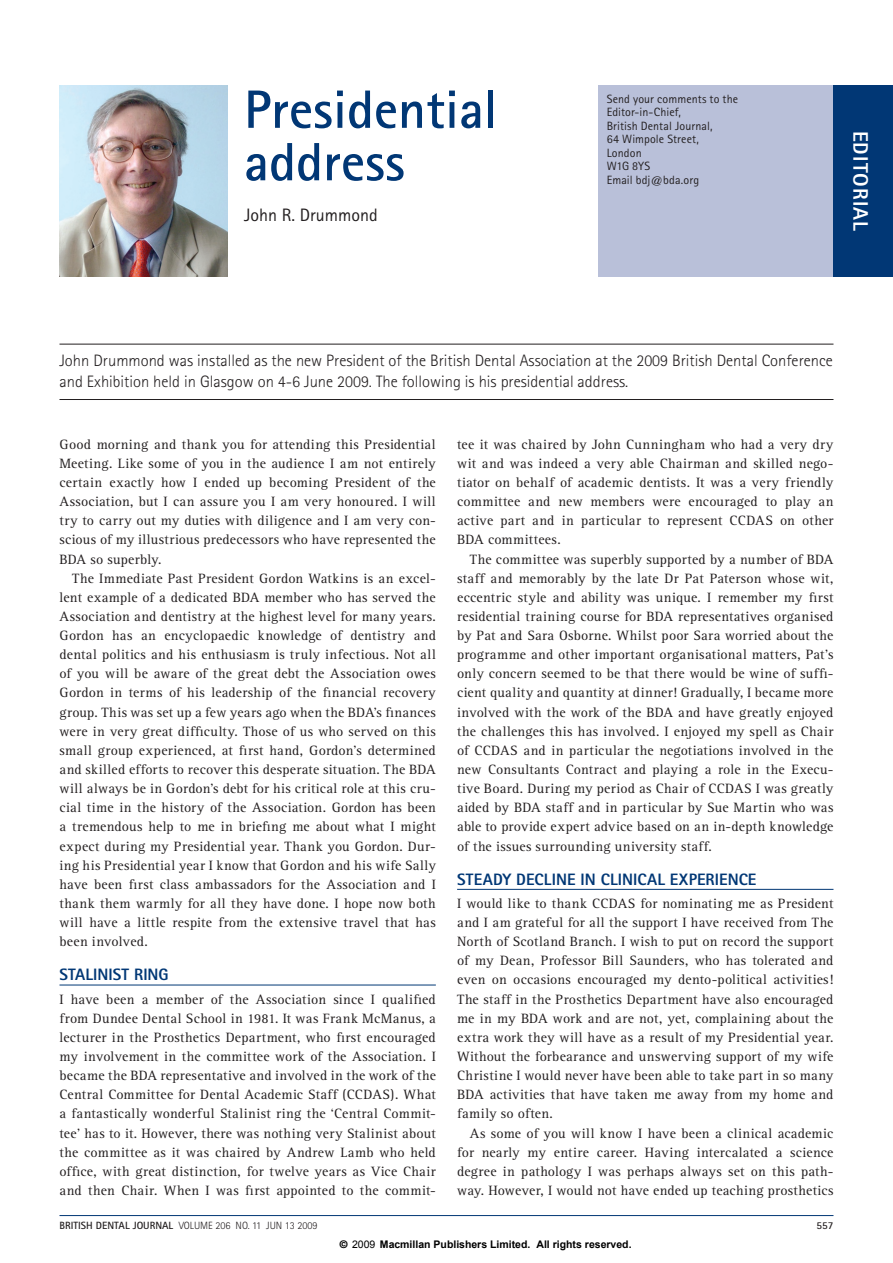
<style>
.page{position:relative;width:893px;height:1263px;background:#fff}
.page>*{position:absolute;margin:0;border:0;box-sizing:border-box;transform-origin:0 0}
.t1{font:700 54px/52.5px "Rotis Sans Serif";color:#013775}
.t2{font:800 21px "Rotis Sans Serif";letter-spacing:.05em;color:#fff}
.t3{font:18px "Rotis Sans Serif";color:#231f20}
.t4{font:300 16.5px/21px "Rotis Sans Serif";color:#231f20}
.t5{font:800 16.5px "Rotis Sans Serif";letter-spacing:.005em;color:#013775}
.t6{font:13.95px/19.2px "Rotis Serif";letter-spacing:.02em;color:#231f20;text-align:justify}
.t7{font:12px/13.5px "Rotis Sans Serif";letter-spacing:.01em;color:#231f20}
.t8{font:700 10.5px "Arial";color:#000}
.t9{font:300 10.5px "Rotis Sans Serif";color:#231f20}
.t10{font:700 10.5px "Rotis Sans Serif";color:#231f20}
.s1{font-weight:700}
.s2{font-family:"Helvetica"}
.s3{font-weight:400}
</style>
<div class="page">
<hr style="left:59px;top:985px;width:377px;height:1px;background:#013775">
<hr style="left:457px;top:889px;width:376px;height:1px;background:#013775">
<hr style="left:59px;top:1215px;width:774px;height:1px;background:#013775">
<div style="left:598px;top:85px;width:295px;height:191px;background:#b9c0d9"></div>
<div style="left:833px;top:85px;width:60px;height:191px;background:#013775"></div>
<hr style="left:59px;top:344px;width:774px;height:1px;background:#231f20">
<hr style="left:59px;top:399px;width:774px;height:1px;background:#231f20">
<img style="left:59px;top:85px;width:168px;height:191px">
<h1 class="t1" style="left:244px;top:89px;width:255px">Presidential address</h1>
<p class="t3" style="left:244px;top:209px;width:135px">John R. Drummond</p>
<p class="t7" style="left:607px;top:93px;width:133px">Send your comments to the<br>Editor-in-Chief,<br>British Dental Journal,<br>64 Wimpole Street,<br>London<br>W1G 8YS<br>Email bdj@bda.org</p>
<h2 class="t2" style="left:868px;top:131px;width:102px;rotate:90deg">EDITORIAL</h2>
<p class="t4" style="left:59px;top:351px;width:775px">John Drummond was installed as the new President of the British Dental Association at the 2009 British Dental Conference and Exhibition held in Glasgow on 4-6 June 2009. The following is his presidential address.</p>
<p class="t6" style="left:59px;top:436px;width:378px">Good morning and thank you for attending this Presidential Meeting. Like some of you in the audience I am not entirely certain exactly how I ended up becoming President of the Association, but I can assure you I am very honoured. I will try to carry out my duties with diligence and I am very con&shy;scious of my illustrious predecessors who have represented the BDA so superbly.</p>
<p class="t6" style="left:59px;top:570px;width:378px;text-indent:13px">The Immediate Past President Gordon Watkins is an excel&shy;lent example of a dedicated BDA member who has served the Association and dentistry at the highest level for many years.<br>Gordon has an encyclopaedic knowledge of dentistry and dental politics and his enthusiasm is truly infectious. Not all of you will be aware of the great debt the Association owes Gordon in terms of his leadership of the financial recovery group. This was set up a few years ago when the BDA’s finances were in very great difficulty. Those of us who served on this small group experienced, at first hand, Gordon’s determined and skilled efforts to recover this desperate situation. The BDA will always be in Gordon’s debt for his critical role at this cru&shy;cial time in the history of the Association. Gordon has been a tremendous help to me in briefing me about what I might expect during my Presidential year. Thank you Gordon. Dur&shy;ing his Presidential year I know that Gordon and his wife Sally have been first class ambassadors for the Association and I thank them warmly for all they have done. I hope now both will have a little respite from the extensive travel that has been involved.</p>
<p class="t5" style="left:59px;top:969px;width:111px">STALINIST RING</p>
<p class="t6" style="left:59px;top:991px;width:378px">I have been a member of the Association since I qualified from Dundee Dental School in 1981. It was Frank McManus, a lecturer in the Prosthetics Department, who first encouraged my involvement in the committee work of the Association. I became the BDA representative and involved in the work of the Central Committee for Dental Academic Staff (CCDAS). What a fantastically wonderful Stalinist ring the ‘Central Commit&shy;tee’ has to it. However, there was nothing very Stalinist about the committee as it was chaired by Andrew Lamb who held office, with great distinction, for twelve years as Vice Chair and then Chair. When I was first appointed to the commit-</p>
<p class="t6" style="left:457px;top:436px;width:378px">tee it was chaired by John Cunningham who had a very dry wit and was indeed a very able Chairman and skilled nego&shy;tiator on behalf of academic dentists. It was a very friendly committee and new members were encouraged to play an active part and in particular to represent CCDAS on other BDA committees.</p>
<p class="t6" style="left:457px;top:551px;width:378px;text-indent:13px">The committee was superbly supported by a number of BDA staff and memorably by the late Dr Pat Paterson whose wit, eccentric style and ability was unique. I remember my first residential training course for BDA representatives organised by Pat and Sara Osborne. Whilst poor Sara worried about the programme and other important organisational matters, Pat’s only concern seemed to be that there would be wine of suffi&shy;cient quality and quantity at dinner! Gradually, I became more involved with the work of the BDA and have greatly enjoyed the challenges this has involved. I enjoyed my spell as Chair of CCDAS and in particular the negotiations involved in the new Consultants Contract and playing a role in the Execu&shy;tive Board. During my period as Chair of CCDAS I was greatly aided by BDA staff and in particular by Sue Martin who was able to provide expert advice based on an in-depth knowledge of the issues surrounding university staff.</p>
<p class="t5" style="left:457px;top:873px;width:301px">STEADY DECLINE IN CLINICAL EXPERIENCE</p>
<p class="t6" style="left:457px;top:895px;width:378px">I would like to thank CCDAS for nominating me as President and I am grateful for all the support I have received from The North of Scotland Branch. I wish to put on record the support of my Dean, Professor Bill Saunders, who has tolerated and even on occasions encouraged my dento-political activities!<br>The staff in the Prosthetics Department have also encouraged me in my BDA work and are not, yet, complaining about the extra work they will have as a result of my Presidential year.<br>Without the forbearance and unswerving support of my wife Christine I would never have been able to take part in so many BDA activities that have taken me away from my home and family so often.</p>
<p class="t6" style="left:457px;top:1125px;width:378px;text-indent:13px">As some of you will know I have been a clinical academic for nearly my entire career. Having intercalated a science degree in pathology I was perhaps always set on this path&shy;way. However, I would not have ended up teaching prosthetics</p>
<p class="t9" style="left:59px;top:1221px;width:260px"><span class="s1">BRITISH DENTAL JOURNAL</span> VOLUME 206 NO. 11 JUN 13 2009</p>
<p class="t10" style="left:816px;top:1221px;width:18px">557</p>
<p class="t8" style="left:340px;top:1237px;width:293px"><span class="s2">©</span> <span class="s3">2009</span> Macmillan Publishers Limited. All rights reserved.</p>
</div>
